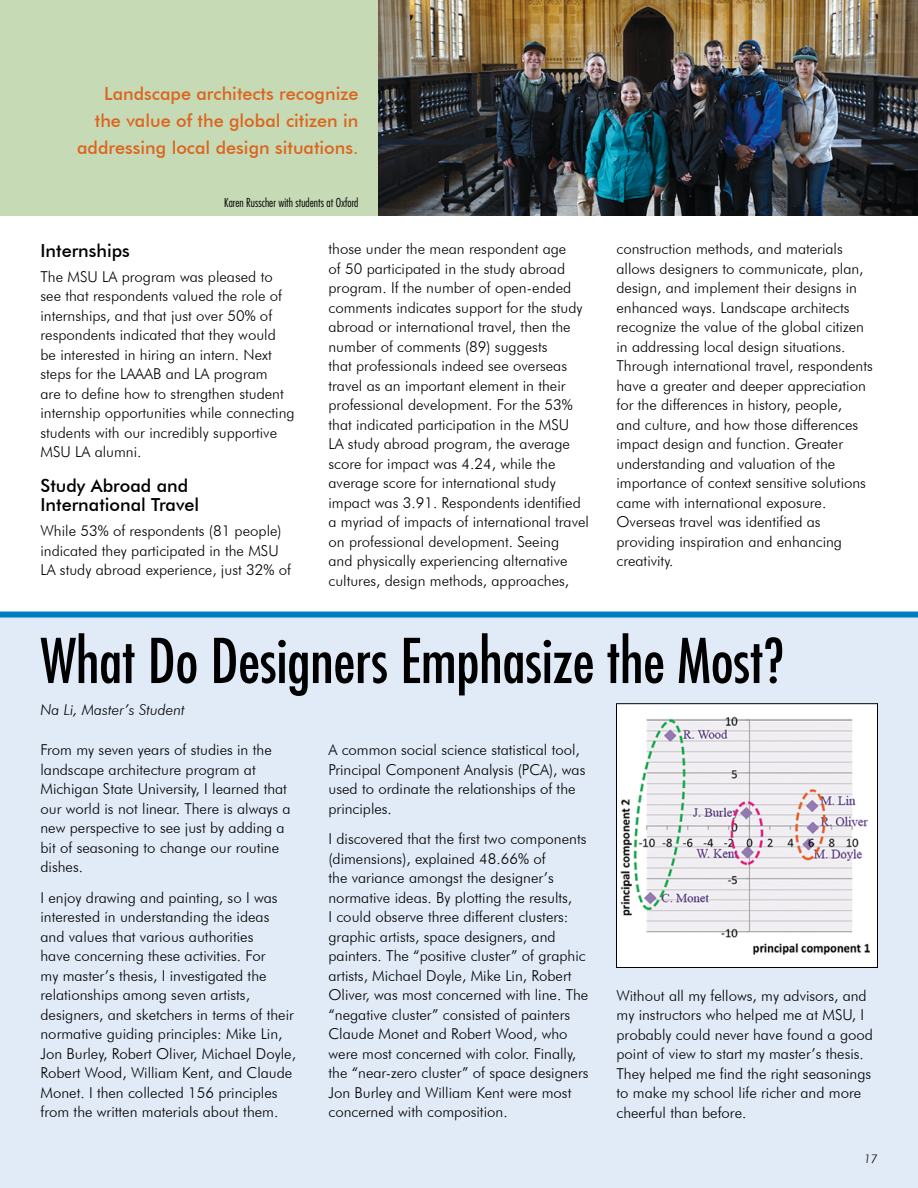
<style>
.page{position:relative;width:918px;height:1188px;background:#fff}
.page>*{position:absolute;margin:0;border:0;box-sizing:border-box;transform-origin:0 0}
.cutline{font:condensed 60px "Futura";color:#000}
.t1{font:500 18px/27px "Futura BT";color:#dc651e;text-align:right}
.Body_copy{font:500 18px/19.5px "Futura BT";color:#000}
.Body_copy-2{font:300 15px/19.5px "Futura BT";color:#000}
.cutline-2{font:italic 300 15px "Futura BT";color:#000}
.t2{font:300 condensed 12px "Futura";color:#000}
.t3{font:italic 300 12px "Futura BT";color:#000}
.s1{color:#fff}
.s2{color:#e1eaf7}
</style>
<div class="page">
<div style="left:0;top:0;width:918px;height:216px;background:#c6dab6"></div>
<img style="left:378px;top:0;width:540px;height:216px">
<div style="left:0;top:613px;width:918px;height:575px;background:#e1eaf7"></div>
<div style="left:0;top:612px;width:918px;height:6px;background:#007dc5"></div>
<img style="left:618px;top:706px;width:256px;height:260px">
<div style="left:616px;top:704px;width:262px;height:264px;border:1px solid #000"></div>
<p class="t1" style="left:77px;top:80px;width:283px">Landscape architects recognize the value of the global citizen in addressing local design situations.</p>
<p class="t2" style="left:224px;top:196px;width:136px">Karen Russcher with students at Oxford</p>
<p class="Body_copy" style="left:40px;top:240px;width:96px">Internships<span class="s1">.</span></p>
<p class="Body_copy-2" style="left:40px;top:266px;width:256px">The MSU LA program was pleased to see that respondents valued the role of internships, and that just over 50% of respondents indicated that they would be interested in hiring an intern. Next steps for the LAAAB and LA program<br>are to define how to strengthen student internship opportunities while connecting students with our incredibly supportive MSU LA alumni.</p>
<p class="Body_copy" style="left:40px;top:476px;width:166px">Study Abroad and<br>International Travel<span class="s1">.</span></p>
<p class="Body_copy-2" style="left:40px;top:521px;width:252px">While 53% of respondents (81 people) indicated they participated in the MSU<br>LA study abroad experience, just 32% of</p>
<p class="Body_copy-2" style="left:328px;top:239px;width:262px">those under the mean respondent age<br>of 50 participated in the study abroad program. If the number of open-ended comments indicates support for the study abroad or international travel, then the number of comments (89) suggests<br>that professionals indeed see overseas travel as an important element in their professional development. For the 53% that indicated participation in the MSU<br>LA study abroad program, the average score for impact was 4.24, while the average score for international study impact was 3.91. Respondents identified a myriad of impacts of international travel on professional development. Seeing<br>and physically experiencing alternative cultures, design methods, approaches,</p>
<p class="Body_copy-2" style="left:616px;top:239px;width:258px">construction methods, and materials allows designers to communicate, plan, design, and implement their designs in enhanced ways. Landscape architects recognize the value of the global citizen in addressing local design situations.<br>Through international travel, respondents have a greater and deeper appreciation for the differences in history, people,<br>and culture, and how those differences impact design and function. Greater understanding and valuation of the importance of context sensitive solutions came with international exposure.<br>Overseas travel was identified as providing inspiration and enhancing creativity.</p>
<p class="cutline" style="left:40px;top:625px;width:745px">What Do Designers Emphasize the Most?</p>
<p class="cutline-2" style="left:40px;top:700px;width:150px">Na Li, Master’s Student<span class="s2">.</span></p>
<p class="Body_copy-2" style="left:40px;top:740px;width:252px">From my seven years of studies in the landscape architecture program at Michigan State University, I learned that our world is not linear. There is always a new perspective to see just by adding a bit of seasoning to change our routine dishes.</p>
<p class="Body_copy-2" style="left:40px;top:887px;width:257px">I enjoy drawing and painting, so I was interested in understanding the ideas and values that various authorities<br>have concerning these activities. For<br>my master’s thesis, I investigated the relationships among seven artists, designers, and sketchers in terms of their normative guiding principles: Mike Lin, Jon Burley, Robert Oliver, Michael Doyle, Robert Wood, William Kent, and Claude Monet. I then collected 156 principles from the written materials about them.</p>
<p class="Body_copy-2" style="left:328px;top:740px;width:258px">A common social science statistical tool, Principal Component Analysis (PCA), was used to ordinate the relationships of the principles.</p>
<p class="Body_copy-2" style="left:328px;top:829px;width:262px">I discovered that the first two components (dimensions), explained 48.66% of<br>the variance amongst the designer’s normative ideas. By plotting the results,<br>I could observe three different clusters: graphic artists, space designers, and painters. The “positive cluster” of graphic artists, Michael Doyle, Mike Lin, Robert Oliver, was most concerned with line. The “negative cluster” consisted of painters Claude Monet and Robert Wood, who were most concerned with color. Finally, the “near-zero cluster” of space designers Jon Burley and William Kent were most concerned with composition.</p>
<p class="Body_copy-2" style="left:616px;top:985px;width:258px">Without all my fellows, my advisors, and my instructors who helped me at MSU, I probably could never have found a good point of view to start my master’s thesis.<br>They helped me find the right seasonings to make my school life richer and more cheerful than before.</p>
<p class="t3" style="left:864px;top:1152px;width:15px">17</p>
</div>
